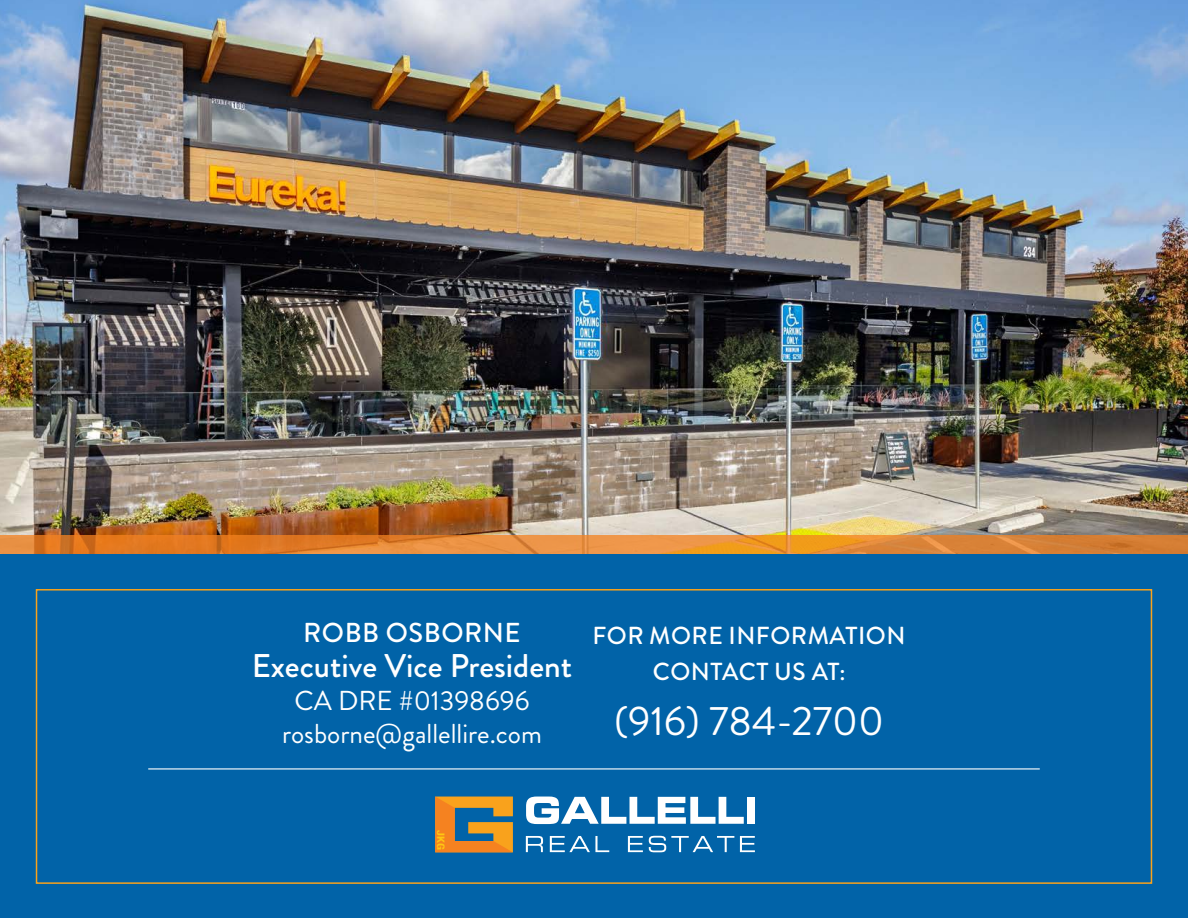
<style>
.page{position:relative;width:1188px;height:918px;background:#fff}
.page>*{position:absolute;margin:0;border:0;box-sizing:border-box;transform-origin:0 0}
.t1{font:41.1px "Brandon Grotesque";color:#fff}
.t2{font:500 32.85px "Brandon Grotesque";color:#fff}
.t3{font:27.3px "Brandon Grotesque";color:#fff}
.t4{font:500 27.3px "Brandon Grotesque";letter-spacing:.02em;color:#fff}
.t5{font:500 24.6px/35.5px "Brandon Grotesque";letter-spacing:.02em;color:#fff;text-align:center}
.t6{font:700 condensed 10.35px "Helvetica Neue LT Std";color:#fec711;scale:1.21 1}
</style>
<div class="page">
<img style="left:0;top:0;width:1188px;height:535px">
<svg style="left:0;top:535px;width:1188px;height:20px;background:#d78538"></svg>
<div style="left:0;top:555px;width:1188px;height:363px;background:#0163a8"></div>
<div style="left:36px;top:589px;width:1116px;height:295px;border:2px solid #faa21b"></div>
<hr style="left:148px;top:768px;width:892px;height:2px;background:#fff">
<svg style="left:526px;top:836px;width:17px;height:16px"></svg>
<svg style="left:550px;top:836px;width:59px;height:16px"></svg>
<svg style="left:628px;top:836px;width:15px;height:16px"></svg>
<svg style="left:649px;top:836px;width:85px;height:16px"></svg>
<svg style="left:740px;top:836px;width:15px;height:16px"></svg>
<svg style="left:526px;top:797px;width:218px;height:27px"></svg>
<div style="left:747px;top:797px;width:8px;height:27px;background:#fff"></div>
<svg style="left:435px;top:797px;width:78px;height:55px"></svg>
<p class="t4" style="left:303px;top:613px;width:219px">ROBB OSBORNE</p>
<p class="t2" style="left:252px;top:643px;width:322px">Executive Vice President</p>
<p class="t3" style="left:294px;top:682px;width:237px">CA DRE #01398696</p>
<p class="t3" style="left:282px;top:715px;width:261px">rosborne@gallellire.com</p>
<p class="t5" style="left:592px;top:618px;width:314px">FOR MORE INFORMATION<br>CONTACT US AT:</p>
<p class="t1" style="left:614px;top:692px;width:271px">(916) 784-2700</p>
<p class="t6" style="left:447px;top:830px;width:18px;rotate:90deg">JKG</p>
</div>
